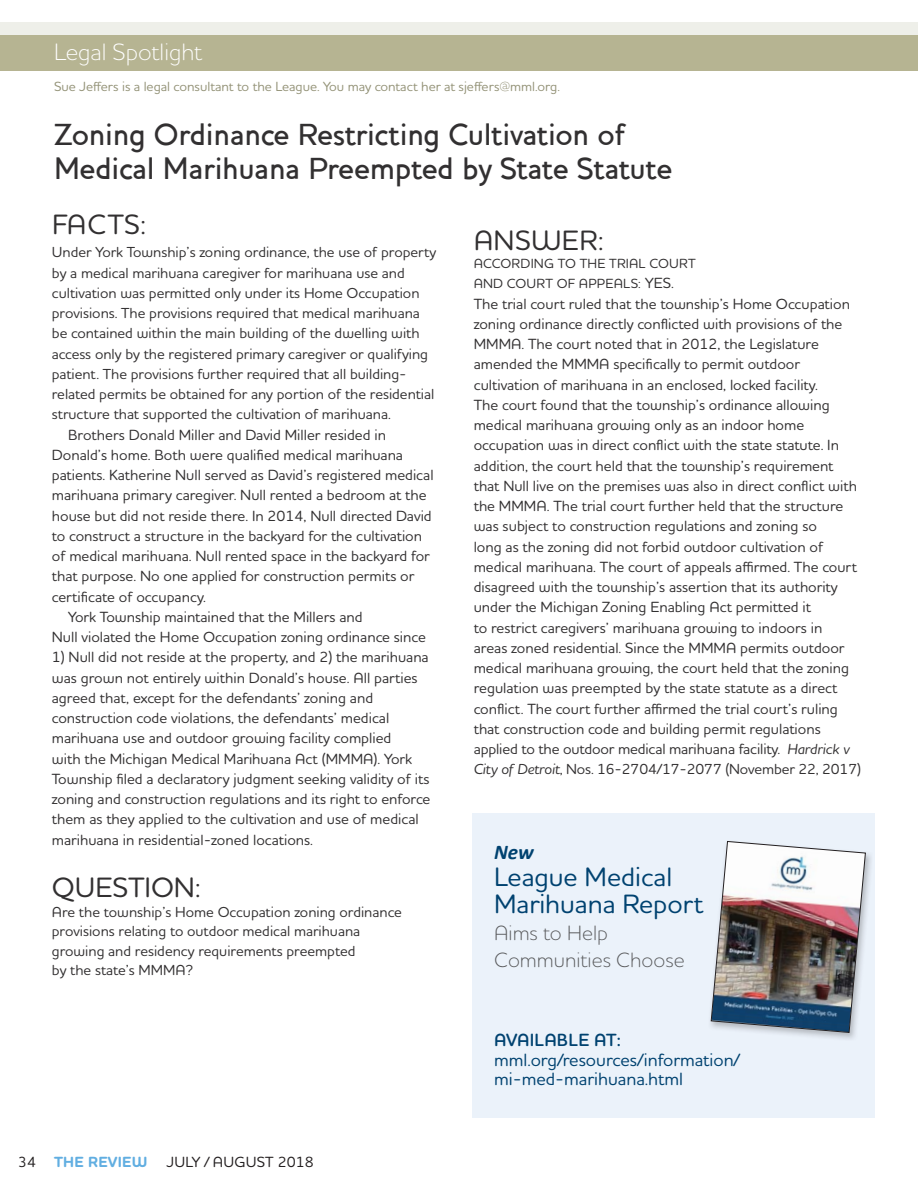
<style>
.page{position:relative;width:918px;height:1188px;background:#fff}
.page>*{position:absolute;margin:0;border:0;box-sizing:border-box;transform-origin:0 0}
.t1{font:500 31.5px/34.5px "Houschka";letter-spacing:-.01em;color:#323031}
.t2{font:500 28.5px "Houschka Rounded Alt";letter-spacing:.005em;color:#323031}
.t3{font:500 27px/27px "Houschka Rounded Alt";color:#004270}
.t4{font:300 24px "Houschka Rounded Alt";color:#fff}
.t5{font:300 21px/27px "Houschka Rounded Alt";color:#58595b}
.t6{font:italic 700 21px "Calibri";color:#004270}
.t7{font:500 18px/19.5px "Houschka Rounded Alt";color:#004270}
.t8{font:600 18px "Houschka Rounded Alt";letter-spacing:.005em;color:#004270}
.t9{font:500 15px/20.2px "Houschka Rounded Alt";color:#323031}
.t10{font:500 15px "Houschka Rounded Alt";letter-spacing:.015em;color:#231f20}
.t11{font:700 15px "Houschka Rounded Alt";letter-spacing:.015em;color:#61aee1}
.t12{font:500 14.85px/20.2px "Houschka Rounded Alt";color:#323031}
.t13{font:500 13.5px "Houschka Rounded Alt";color:#949378}
.t14{font:500 13.5px/20.2px "Houschka Rounded Alt";letter-spacing:.015em;color:#323031}
.s1{font-size:15px}
.s2{font-style:italic;font-size:14.85px}
.s3{font-style:italic}
.s4{font-weight:500;color:#231f20}
</style>
<div class="page">
<div style="left:0;top:35px;width:918px;height:35px;background:#b6b492"></div>
<div style="left:0;top:23px;width:918px;height:12px;background:#eeefe9"></div>
<div style="left:473px;top:813px;width:402px;height:305px;background:#ebf2fa"></div>
<img style="left:710px;top:852px;width:161px;height:187px">
<img style="left:711px;top:841px;width:154px;height:192px">
<h3 class="t4" style="left:54px;top:37px;width:150px">Legal Spotlight</h3>
<p class="t13" style="left:54px;top:81px;width:507px">Sue Jeffers is a legal consultant to the League. You may contact her at sjeffers@mml.org.</p>
<h1 class="t1" style="left:54px;top:117px;width:620px">Zoning Ordinance Restricting Cultivation of<br>Medical Marihuana Preempted by State Statute</h1>
<h2 class="t2" style="left:52px;top:214px;width:95px">FACTS:</h2>
<p class="t12" style="left:52px;top:244px;width:386px">Under York Township’s zoning ordinance, the use of property by a medical marihuana caregiver for marihuana use and cultivation was permitted only under its Home Occupation provisions. The provisions required that medical marihuana be contained within the main building of the dwelling with access only by the registered primary caregiver or qualifying patient. The provisions further required that all building&shy;related permits be obtained for any portion of the residential structure that supported the cultivation of marihuana.</p>
<p class="t9" style="left:68px;top:426px;width:320px">Brothers Donald Miller and David Miller resided in</p>
<p class="t9" style="left:52px;top:446px;width:353px">Donald’s home. Both were qualified medical marihuana</p>
<p class="t9" style="left:52px;top:466px;width:383px">patients. Katherine Null served as David’s registered medical</p>
<p class="t9" style="left:52px;top:487px;width:376px">marihuana primary caregiver. Null rented a bedroom at the</p>
<p class="t9" style="left:52px;top:507px;width:381px">house but did not reside there. In 2014, Null directed David</p>
<p class="t9" style="left:52px;top:527px;width:372px">to construct a structure in the backyard for the cultivation</p>
<p class="t9" style="left:52px;top:547px;width:380px">of medical marihuana. Null rented space in the backyard for</p>
<p class="t9" style="left:52px;top:568px;width:364px">that purpose. No one applied for construction permits or</p>
<p class="t9" style="left:52px;top:588px;width:156px">certificate of occupancy.</p>
<p class="t9" style="left:68px;top:608px;width:296px">York Township maintained that the Millers and</p>
<p class="t9" style="left:52px;top:628px;width:376px">Null violated the Home Occupation zoning ordinance since</p>
<p class="t9" style="left:52px;top:649px;width:380px">1) Null did not reside at the property, and 2) the marihuana was grown not entirely within Donald’s house. All parties agreed that, except for the defendants’ zoning and construction code violations, the defendants’ medical marihuana use and outdoor growing facility complied<br>with the Michigan Medical Marihuana Act (MMMA). York Township filed a declaratory judgment seeking validity of its zoning and construction regulations and its right to enforce them as they applied to the cultivation and use of medical marihuana in residential-zoned locations.</p>
<h2 class="t2" style="left:52px;top:877px;width:150px">QUESTION:</h2>
<p class="t12" style="left:52px;top:903px;width:352px;line-height:19.5px">Are the township’s Home Occupation zoning ordinance provisions relating to outdoor medical marihuana growing and residency requirements preempted<br>by the state’s MMMA?</p>
<h2 class="t2" style="left:474px;top:230px;width:131px">ANSWER:</h2>
<p class="t14" style="left:474px;top:255px;width:223px">ACCORDING TO THE TRIAL COURT<br>AND COURT OF APPEALS: <span class="s1">YES.</span></p>
<p class="t9" style="left:474px;top:295px;width:385px">The trial court ruled that the township’s Home Occupation zoning ordinance directly conflicted with provisions of the MMMA. The court noted that in 2012, the Legislature amended the MMMA specifically to permit outdoor cultivation of marihuana in an enclosed, locked facility.<br>The court found that the township’s ordinance allowing medical marihuana growing only as an indoor home occupation was in direct conflict with the state statute. In addition, the court held that the township’s requirement that Null live on the premises was also in direct conflict with the MMMA. The trial court further held that the structure was subject to construction regulations and zoning so<br>long as the zoning did not forbid outdoor cultivation of medical marihuana. The court of appeals affirmed. The court disagreed with the township’s assertion that its authority under the Michigan Zoning Enabling Act permitted it<br>to restrict caregivers’ marihuana growing to indoors in areas zoned residential. Since the MMMA permits outdoor medical marihuana growing, the court held that the zoning regulation was preempted by the state statute as a direct conflict. The court further affirmed the trial court’s ruling that construction code and building permit regulations applied to the outdoor medical marihuana facility. <span class="s2">Hardrick v</span></p>
<p class="t12" style="left:474px;top:761px;width:389px"><span class="s3">City of Detroit</span>, Nos. 16-2704/17-2077 (November 22, 2017)</p>
<h3 class="t6" style="left:494px;top:843px;width:41px">New</h3>
<h3 class="t3" style="left:494px;top:866px;width:211px">League Medical<br>Marihuana Report</h3>
<h3 class="t5" style="left:494px;top:919px;width:192px">Aims to Help<br>Communities Choose</h3>
<p class="t11" style="left:18px;top:1153px;width:131px"><span class="s4">34</span> THE REVIEW</p>
<p class="t10" style="left:167px;top:1156px;width:149px">JULY / AUGUST 2018</p>
<p class="t8" style="left:494px;top:1030px;width:128px">AVAILABLE AT:</p>
<p class="t7" style="left:494px;top:1052px;width:248px">mml.org/resources/information/ mi-med-marihuana.html</p>
</div>
